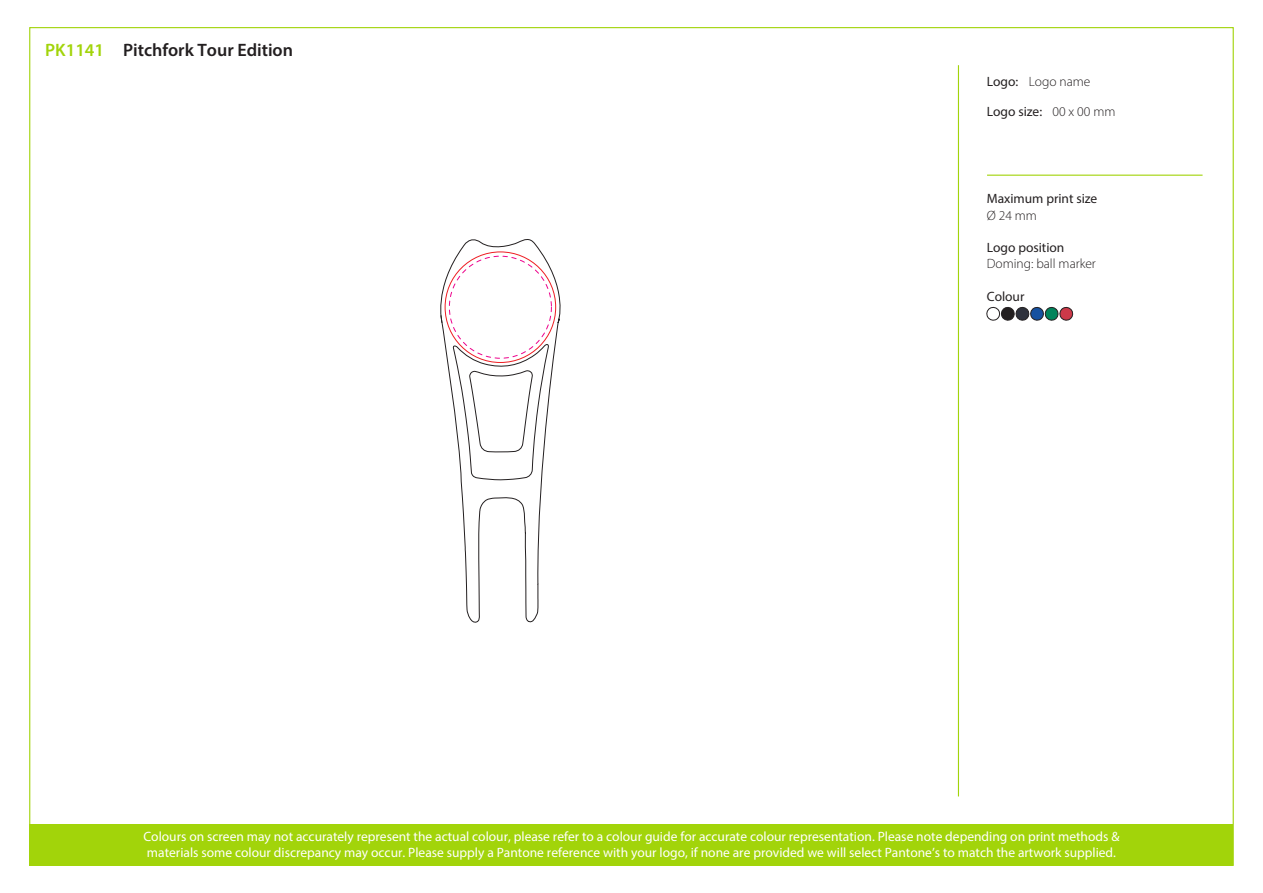
<style>
.page{position:relative;width:1263px;height:893px;background:#fff}
.page>*{position:absolute;margin:0;border:0;box-sizing:border-box;transform-origin:0 0}
.t1{font:600 18px "Myriad Pro";color:#231f20}
.t2{font:13.5px/16.2px "Myriad Pro";color:#fff}
.t3{font:13.5px "Myriad Pro";color:#231f20}
.t4{font:300 13.5px "Myriad Pro";color:#231f20}
.s1{color:#a2d40a}
</style>
<div class="page">
<div style="left:30px;top:824px;width:1203px;height:41px;background:#a2d40a"></div>
<hr style="left:958px;top:65px;width:1px;height:731px;background:#a2d40a">
<hr style="left:987px;top:175px;width:215px;height:1px;background:#a2d40a">
<svg style="left:440px;top:239px;width:121px;height:384px"></svg>
<svg style="left:440px;top:315px;width:108px;height:295px"></svg>
<svg style="left:986px;top:306px;width:87px;height:15px"></svg>
<h1 class="t1" style="left:45px;top:38px;width:249px"><span class="s1">PK1141</span> Pitchfork Tour Edition</h1>
<p class="t3" style="left:987px;top:73px;width:33px">Logo:</p>
<p class="t3" style="left:987px;top:103px;width:57px">Logo size:</p>
<p class="t4" style="left:1029px;top:73px;width:63px">Logo name</p>
<p class="t4" style="left:1052px;top:103px;width:65px">00 x 00 mm</p>
<p class="t3" style="left:987px;top:191px;width:112px">Maximum print size</p>
<p class="t4" style="left:987px;top:207px;width:52px">Ø 24 mm</p>
<p class="t3" style="left:987px;top:239px;width:79px">Logo position</p>
<p class="t4" style="left:987px;top:256px;width:111px">Doming: ball marker</p>
<p class="t3" style="left:987px;top:288px;width:39px">Colour</p>
<p class="t2" style="left:143px;top:828px;width:977px">Colours on screen may not accurately represent the actual colour, please refer to a colour guide for accurate colour representation. Please note depending on print methods &amp; materials some colour discrepancy may occur. Please supply a Pantone reference with your logo, if none are provided we will select Pantone’s to match the artwork supplied.</p>
</div>
